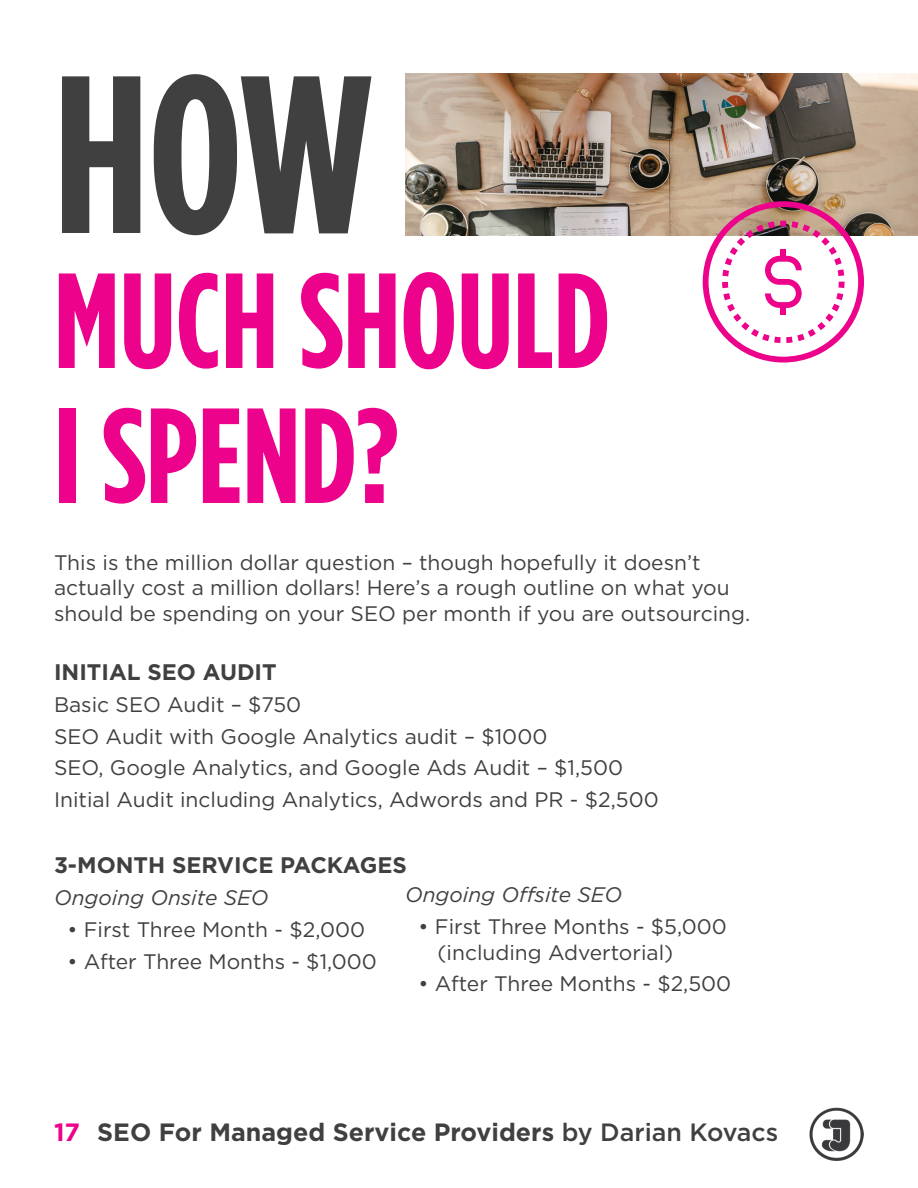
<style>
.page{position:relative;width:918px;height:1188px;background:#fff}
.page>*{position:absolute;margin:0;border:0;box-sizing:border-box;transform-origin:0 0}
.t1{font:700 223.8px "Gotham Condensed";color:#404041}
.t2{font:700 135px/135px "Gotham Condensed";color:#ed028c}
.t3{font:700 25.05px "Gotham";color:#404041}
.t4{font:700 22.5px "Gotham";color:#404041}
.t5{font:21px/25.2px "Gotham";color:#404041}
.t6{font:italic 21px "Gotham";color:#404041}
.s1{color:#ed028c}
.s2{font-weight:500}
</style>
<div class="page">
<img style="left:810px;top:1107px;width:54px;height:54px">
<img style="left:405px;top:73px;width:513px;height:162px">
<svg style="left:703px;top:201px;width:161px;height:162px"></svg>
<div style="left:780px;top:249px;width:6px;height:10px;background:#ed028c"></div>
<div style="left:780px;top:305px;width:6px;height:9px;background:#ed028c"></div>
<p class="t1" style="left:54px;top:23px;width:320px">HOW</p>
<p class="t2" style="left:54px;top:253px;width:558px">MUCH SHOULD<br>I SPEND?</p>
<p class="t5" style="left:54px;top:550px;width:698px">This is the million dollar question – though hopefully it doesn’t actually cost a million dollars! Here’s a rough outline on what you should be spending on your SEO per month if you are outsourcing.</p>
<p class="t4" style="left:54px;top:657px;width:224px">INITIAL SEO AUDIT</p>
<p class="t5" style="left:54px;top:691px;width:249px">Basic SEO Audit – $750</p>
<p class="t5" style="left:54px;top:723px;width:495px">SEO Audit with Google Analytics audit – $1000</p>
<p class="t5" style="left:54px;top:755px;width:571px">SEO, Google Analytics, and Google Ads Audit – $1,500</p>
<p class="t5" style="left:54px;top:787px;width:606px">Initial Audit including Analytics, Adwords and PR - $2,500</p>
<p class="t4" style="left:54px;top:850px;width:354px">3-MONTH SERVICE PACKAGES</p>
<p class="t6" style="left:54px;top:884px;width:216px">Ongoing Onsite SEO</p>
<p class="t5" style="left:68px;top:917px;width:299px">• First Three Month - $2,000</p>
<p class="t5" style="left:68px;top:949px;width:311px">• After Three Months - $1,000</p>
<p class="t6" style="left:405px;top:882px;width:219px">Ongoing Offsite SEO</p>
<p class="t5" style="left:437px;top:914px;width:291px;text-indent:-19px">• First Three Months - $5,000 (including Advertorial)</p>
<p class="t5" style="left:419px;top:971px;width:314px">• After Three Months - $2,500</p>
<p class="t3" style="left:54px;top:1115px;width:726px"><span class="s1">17</span> SEO For Managed Service Providers <span class="s2">by Darian Kovacs</span></p>
</div>
